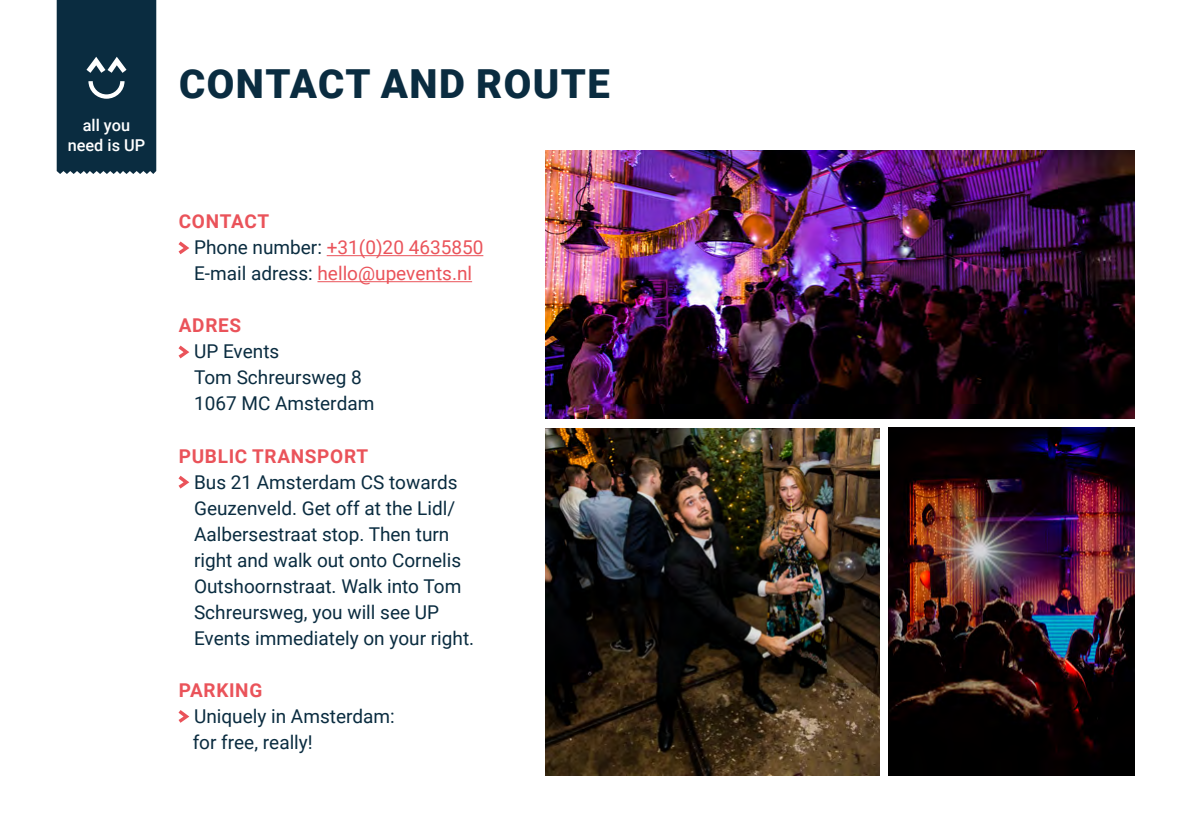
<style>
.page{position:relative;width:1191px;height:840px;background:#fff}
.page>*{position:absolute;margin:0;border:0;box-sizing:border-box;transform-origin:0 0}
.t1{font:900 40px "Roboto";letter-spacing:.035em;color:#0a2c40}
.t2{font:19px/26px "Roboto";color:#0a2c40}
.t3{font:19px/26px "Roboto";color:#ea535a}
.t4{font:700 19px "Roboto";letter-spacing:.035em;color:#ea535a}
.t5{font:500 16.2px/19.6px "Roboto";color:#fff;text-align:center}
.s1{font-weight:700}
.s2{color:#0a2c40}
</style>
<div class="page">
<img style="left:546px;top:428px;width:333px;height:346px">
<img style="left:546px;top:150px;width:588px;height:268px">
<img style="left:888px;top:427px;width:246px;height:347px">
<div style="left:57px;top:0;width:99px;height:174px;background:#0a2c40"></div>
<hr style="left:327px;top:255px;width:156px;height:1px;background:#ea535a">
<hr style="left:317px;top:281px;width:155px;height:1px;background:#ea535a">
<svg style="left:178px;top:241px;width:11px;height:13px"></svg>
<svg style="left:178px;top:345px;width:11px;height:13px"></svg>
<svg style="left:178px;top:475px;width:11px;height:13px"></svg>
<svg style="left:178px;top:710px;width:11px;height:12px"></svg>
<p class="t5" style="left:68px;top:115px;width:79px">all you need is UP</p>
<h1 class="t1" style="left:179px;top:56px;width:432px">CONTACT AND ROUTE</h1>
<p class="t3" style="left:194px;top:208px;width:291px;text-indent:-15px"><span class="s1">CONTACT<br></span><span class="s2">Phone number:</span> +31(0)20 4635850<br><span class="s2">E-mail adress:</span> hello@upevents.nl</p>
<p class="t4" style="left:179px;top:312px;width:64px">ADRES</p>
<p class="t2" style="left:194px;top:338px;width:182px">UP Events<br>Tom Schreursweg 8<br>1067 MC Amsterdam</p>
<p class="t4" style="left:179px;top:442px;width:191px">PUBLIC TRANSPORT</p>
<p class="t2" style="left:194px;top:468px;width:282px">Bus 21 Amsterdam CS towards<br>Geuzenveld. Get off at the Lidl/<br>Aalbersestraat stop. Then turn right and walk out onto Cornelis<br>Outshoornstraat. Walk into Tom<br>Schreursweg, you will see UP<br>Events immediately on your right.</p>
<p class="t4" style="left:179px;top:676px;width:85px">PARKING</p>
<p class="t2" style="left:193px;top:702px;width:204px">Uniquely in Amsterdam: for free, really!</p>
</div>
